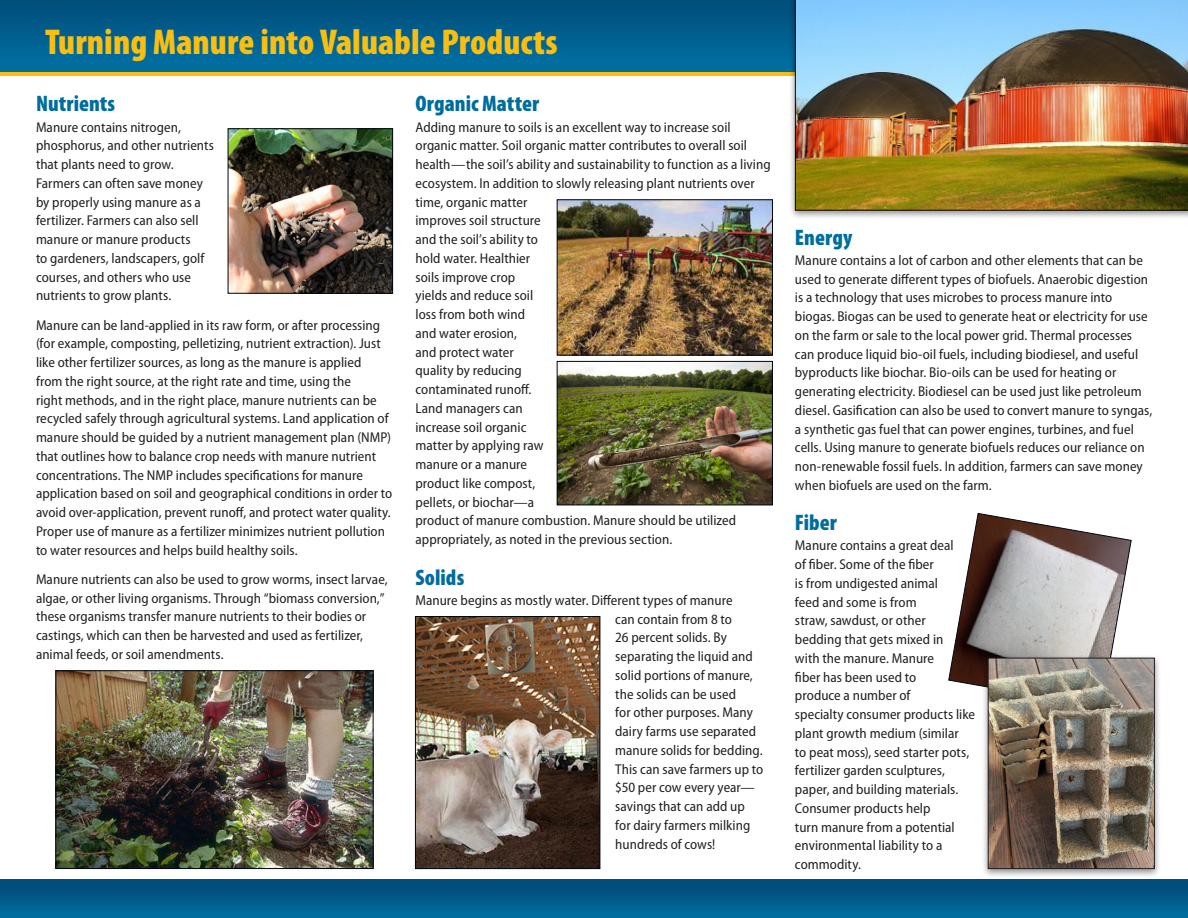
<style>
.page{position:relative;width:1188px;height:918px;background:#fff}
.page>*{position:absolute;margin:0;border:0;box-sizing:border-box;transform-origin:0 0}
.t1{font:900 condensed 36px "Myriad Pro";color:#f7bf15}
.t2{font:900 condensed 22.5px "Myriad Pro";letter-spacing:.005em;color:#006d9e}
.t3{font:semi-condensed 14.25px/18.8px "Myriad Pro";color:#231f20}
</style>
<div class="page">
<div style="left:0;top:14px;width:795px;height:62px;background:#f7bf15"></div>
<div style="left:0;top:0;width:795px;height:72px;background:linear-gradient(to bottom,#014d79,#0071a2)"></div>
<div style="left:0;top:880px;width:1188px;height:38px;background:linear-gradient(to bottom,#014873,#006e9f)"></div>
<div style="left:789px;top:0;width:399px;height:220px;background:#01060e;opacity:.45"></div>
<img style="left:795px;top:0;width:393px;height:211px">
<img style="left:559px;top:201px;width:212px;height:152px">
<div style="left:557px;top:199px;width:216px;height:156px;border:1px solid #01060e"></div>
<img style="left:230px;top:130px;width:161px;height:162px">
<div style="left:228px;top:128px;width:165px;height:166px;border:1px solid #01060e"></div>
<img style="left:559px;top:363px;width:212px;height:140px">
<div style="left:557px;top:361px;width:216px;height:144px;border:1px solid #01060e"></div>
<img style="left:417px;top:618px;width:181px;height:249px">
<div style="left:415px;top:616px;width:185px;height:253px;border:1px solid #01060e"></div>
<svg style="left:948px;top:513px;width:184px;height:174px"></svg>
<div style="left:981px;top:654px;width:180px;height:224px;background:#01060e;opacity:.45"></div>
<img style="left:990px;top:660px;width:163px;height:207px">
<div style="left:988px;top:658px;width:167px;height:211px;border:1px solid #231f20"></div>
<img style="left:58px;top:672px;width:313px;height:195px">
<div style="left:56px;top:670px;width:317px;height:199px;border:1px solid #01060e"></div>
<h1 class="t1" style="left:45px;top:22px;width:514px">Turning Manure into Valuable Products</h1>
<h2 class="t2" style="left:36px;top:91px;width:81px">Nutrients</h2>
<p class="t3" style="left:36px;top:118px;width:179px">Manure contains nitrogen, phosphorus, and other nutrients that plants need to grow.<br>Farmers can often save money by properly using manure as a fertilizer. Farmers can also sell manure or manure products<br>to gardeners, landscapers, golf courses, and others who use nutrients to grow plants.</p>
<p class="t3" style="left:36px;top:316px;width:358px">Manure can be land-applied in its raw form, or after processing (for example, composting, pelletizing, nutrient extraction). Just like other fertilizer sources, as long as the manure is applied<br>from the right source, at the right rate and time, using the<br>right methods, and in the right place, manure nutrients can be recycled safely through agricultural systems. Land application of manure should be guided by a nutrient management plan (NMP) that outlines how to balance crop needs with manure nutrient concentrations. The NMP includes specifications for manure application based on soil and geographical conditions in order to avoid over-application, prevent runoff, and protect water quality.<br>Proper use of manure as a fertilizer minimizes nutrient pollution to water resources and helps build healthy soils.</p>
<p class="t3" style="left:36px;top:570px;width:353px">Manure nutrients can also be used to grow worms, insect larvae, algae, or other living organisms. Through “biomass conversion,” these organisms transfer manure nutrients to their bodies or castings, which can then be harvested and used as fertilizer, animal feeds, or soil amendments.</p>
<h2 class="t2" style="left:416px;top:91px;width:125px">Organic Matter</h2>
<p class="t3" style="left:416px;top:118px;width:357px">Adding manure to soils is an excellent way to increase soil organic matter. Soil organic matter contributes to overall soil health—the soil’s ability and sustainability to function as a living ecosystem. In addition to slowly releasing plant nutrients over time, organic matter<br>improves soil structure<br>and the soil’s ability to<br>hold water. Healthier<br>soils improve crop<br>yields and reduce soil<br>loss from both wind<br>and water erosion,<br>and protect water<br>quality by reducing<br>contaminated runoff.<br>Land managers can<br>increase soil organic<br>matter by applying raw<br>manure or a manure<br>product like compost,<br>pellets, or biochar—a<br>product of manure combustion. Manure should be utilized appropriately, as noted in the previous section.</p>
<h2 class="t2" style="left:416px;top:565px;width:50px">Solids</h2>
<p class="t3" style="left:615px;top:591px;width:150px;text-indent:-200px">Manure begins as mostly water. Different types of manure<br>can contain from 8 to<br>26 percent solids. By separating the liquid and solid portions of manure, the solids can be used<br>for other purposes. Many dairy farms use separated manure solids for bedding.<br>This can save farmers up to $50 per cow every year— savings that can add up for dairy farmers milking hundreds of cows!</p>
<h2 class="t2" style="left:795px;top:225px;width:59px">Energy</h2>
<p class="t3" style="left:795px;top:251px;width:359px">Manure contains a lot of carbon and other elements that can be used to generate different types of biofuels. Anaerobic digestion is a technology that uses microbes to process manure into biogas. Biogas can be used to generate heat or electricity for use on the farm or sale to the local power grid. Thermal processes can produce liquid bio-oil fuels, including biodiesel, and useful byproducts like biochar. Bio-oils can be used for heating or generating electricity. Biodiesel can be used just like petroleum diesel. Gasification can also be used to convert manure to syngas, a synthetic gas fuel that can power engines, turbines, and fuel cells. Using manure to generate biofuels reduces our reliance on non-renewable fossil fuels. In addition, farmers can save money when biofuels are used on the farm.</p>
<h2 class="t2" style="left:795px;top:510px;width:44px">Fiber</h2>
<p class="t3" style="left:795px;top:537px;width:181px">Manure contains a great deal<br>of fiber. Some of the fiber<br>is from undigested animal<br>feed and some is from<br>straw, sawdust, or other bedding that gets mixed in<br>with the manure. Manure<br>fiber has been used to<br>produce a number of<br>specialty consumer products like plant growth medium (similar<br>to peat moss), seed starter pots, fertilizer garden sculptures, paper, and building materials.<br>Consumer products help<br>turn manure from a potential environmental liability to a commodity.</p>
</div>
